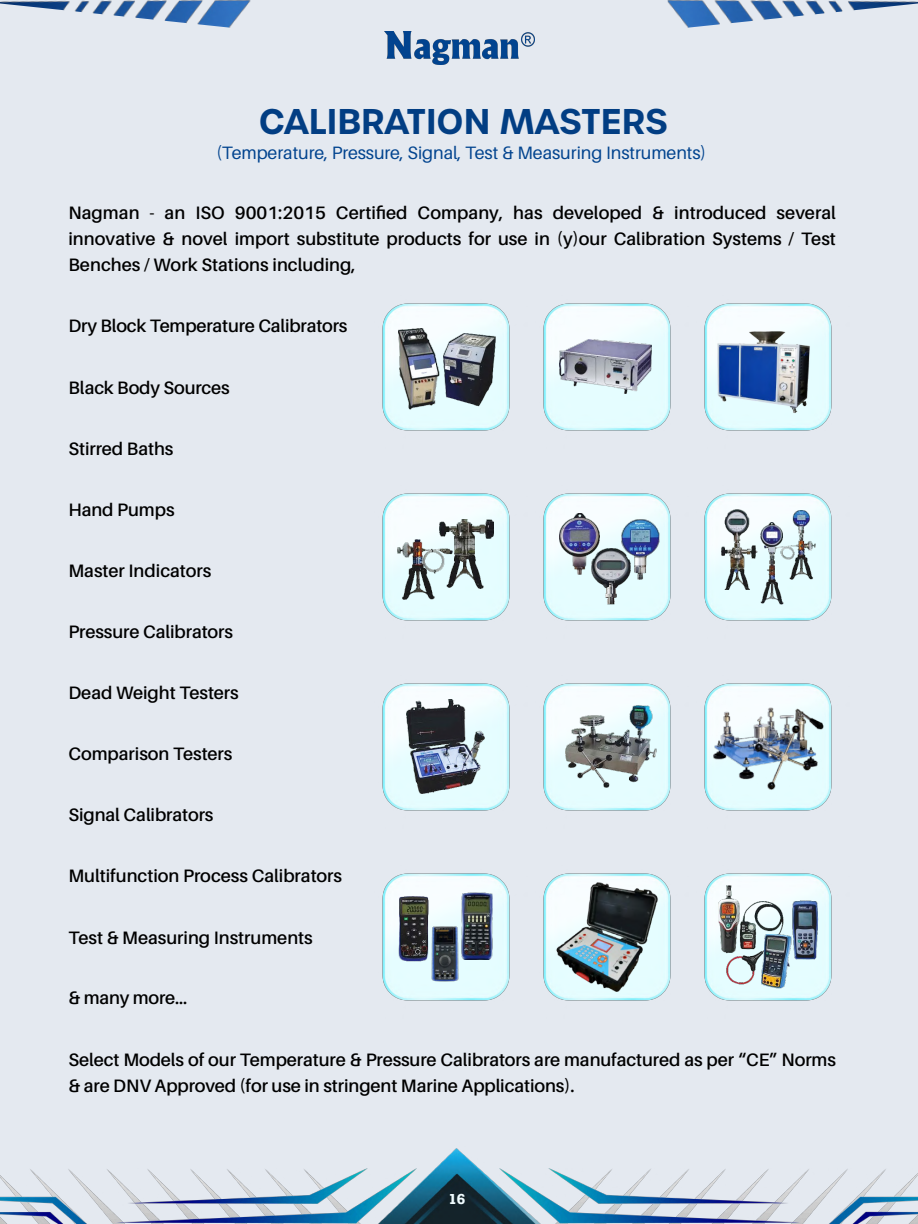
<style>
.page{position:relative;width:918px;height:1224px;background:#fff}
.page>*{position:absolute;margin:0;border:0;box-sizing:border-box;transform-origin:0 0}
.t1{font:600 34.5px "Urbane";color:#023e83}
.t2{font:600 18px/26.1px "Aileron";letter-spacing:-.005em;color:#000;text-align:justify}
.t3{font:18px "Aileron";letter-spacing:-.005em;color:#02448f}
.t4{font:700 13.65px "Rockwell Nova";color:#f0fcff}
</style>
<div class="page">
<div style="left:0;top:0;width:918px;height:1169px;background:#e4e9f0"></div>
<img style="left:364px;top:475px;width:323px;height:163px">
<img style="left:440px;top:519px;width:54px;height:69px">
<img style="left:398px;top:539px;width:54px;height:61px">
<img style="left:687px;top:475px;width:163px;height:163px">
<img style="left:721px;top:510px;width:36px;height:80px">
<img style="left:769px;top:510px;width:46px;height:70px">
<img style="left:760px;top:523px;width:24px;height:81px">
<img style="left:592px;top:549px;width:38px;height:55px">
<img style="left:621px;top:520px;width:38px;height:60px">
<img style="left:560px;top:513px;width:40px;height:62px">
<img style="left:364px;top:665px;width:323px;height:163px">
<img style="left:407px;top:700px;width:78px;height:94px">
<img style="left:687px;top:665px;width:163px;height:163px">
<img style="left:565px;top:706px;width:92px;height:82px">
<img style="left:689px;top:285px;width:161px;height:163px">
<img style="left:364px;top:285px;width:325px;height:163px">
<img style="left:559px;top:340px;width:93px;height:54px">
<img style="left:443px;top:334px;width:52px;height:72px">
<img style="left:398px;top:329px;width:42px;height:80px">
<img style="left:364px;top:856px;width:323px;height:163px">
<img style="left:687px;top:856px;width:163px;height:163px">
<img style="left:462px;top:893px;width:31px;height:67px">
<img style="left:399px;top:897px;width:29px;height:64px">
<img style="left:718px;top:885px;width:21px;height:68px">
<img style="left:726px;top:901px;width:57px;height:83px">
<img style="left:793px;top:900px;width:25px;height:59px">
<img style="left:762px;top:935px;width:29px;height:54px">
<img style="left:707px;top:686px;width:122px;height:122px">
<img style="left:546px;top:876px;width:122px;height:122px">
<img style="left:715px;top:324px;width:96px;height:96px">
<img style="left:603px;top:1169px;width:315px;height:55px">
<img style="left:0;top:1169px;width:315px;height:55px">
<img style="left:315px;top:1122px;width:288px;height:102px">
<img style="left:668px;top:0;width:250px;height:29px">
<img style="left:0;top:0;width:250px;height:29px">
<img style="left:384px;top:32px;width:150px;height:32px">
<img style="left:432px;top:926px;width:27px;height:55px">
<h1 class="t1" style="left:259px;top:99px;width:410px">CALIBRATION MASTERS</h1>
<p class="t3" style="left:216px;top:143px;width:491px">(Temperature, Pressure, Signal, Test &amp; Measuring Instruments)</p>
<p class="t2" style="left:68px;top:200px;width:769px">Nagman - an ISO 9001:2015 Certified Company, has developed &amp; introduced several innovative &amp; novel import substitute products for use in (y)our Calibration Systems / Test Benches / Work Stations including,</p>
<p class="t2" style="left:68px;top:313px;width:281px">Dry Block Temperature Calibrators</p>
<p class="t2" style="left:68px;top:374px;width:163px">Black Body Sources</p>
<p class="t2" style="left:68px;top:436px;width:107px">Stirred Baths</p>
<p class="t2" style="left:68px;top:496px;width:108px">Hand Pumps</p>
<p class="t2" style="left:68px;top:558px;width:144px">Master Indicators</p>
<p class="t2" style="left:68px;top:619px;width:166px">Pressure Calibrators</p>
<p class="t2" style="left:68px;top:680px;width:172px">Dead Weight Testers</p>
<p class="t2" style="left:68px;top:741px;width:166px">Comparison Testers</p>
<p class="t2" style="left:68px;top:802px;width:147px">Signal Calibrators</p>
<p class="t2" style="left:68px;top:863px;width:275px">Multifunction Process Calibrators</p>
<p class="t2" style="left:68px;top:925px;width:246px">Test &amp; Measuring Instruments</p>
<p class="t2" style="left:68px;top:985px;width:120px">&amp; many more...</p>
<p class="t2" style="left:68px;top:1047px;width:769px">Select Models of our Temperature &amp; Pressure Calibrators are manufactured as per “CE” Norms &amp; are DNV Approved (for use in stringent Marine Applications).</p>
<p class="t4" style="left:448px;top:1190px;width:19px">16</p>
</div>
